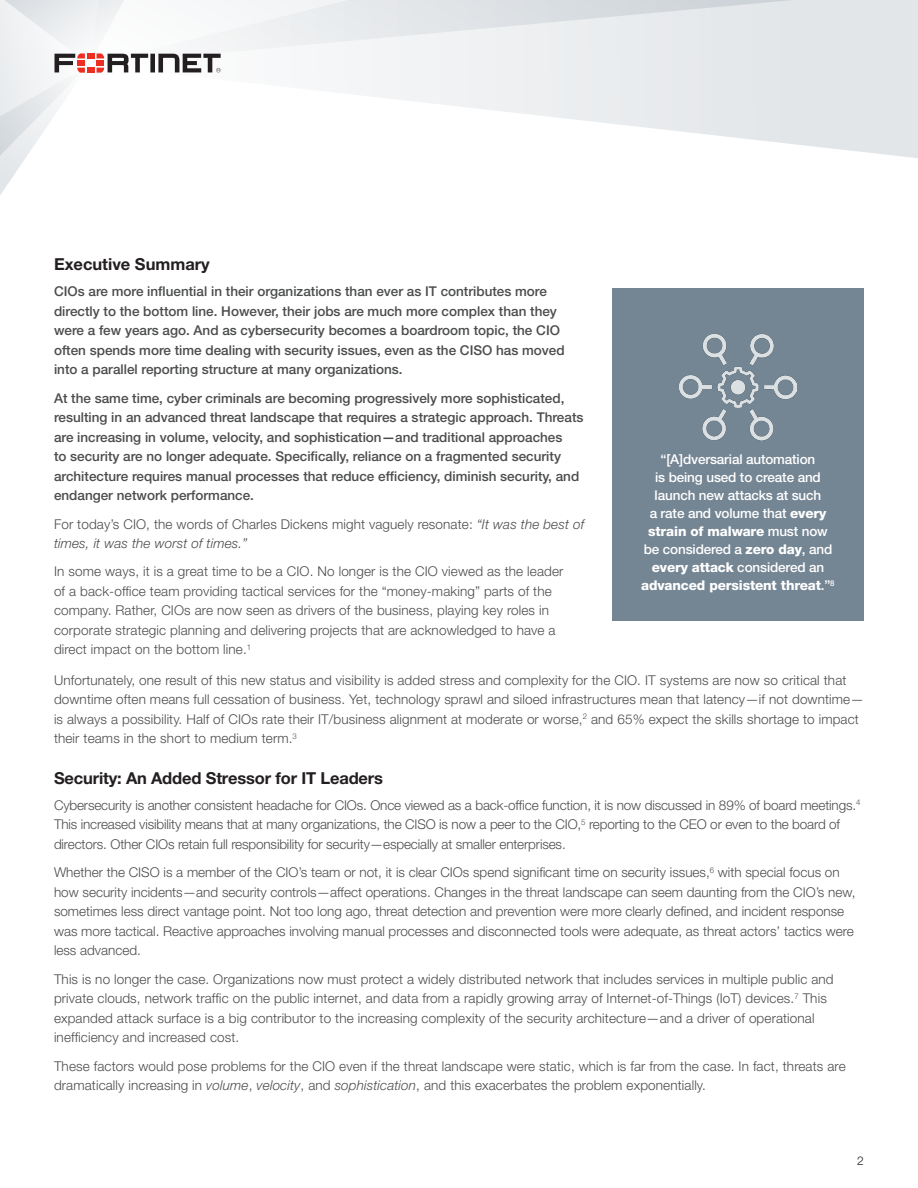
<style>
.page{position:relative;width:918px;height:1188px;background:#fff}
.page>*{position:absolute;margin:0;border:0;box-sizing:border-box;transform-origin:0 0}
.Body_Copy_Sub-SUBHEA{font:700 16.5px "Helvetica Neue LT Pro";letter-spacing:-.01em;color:#231f20}
.Body_Copy_SUBHEAD__B{font:700 16.5px "Helvetica Neue LT Pro";color:#231f20}
.Body_Copy{font:300 13.5px/19.5px "Helvetica Neue LT Pro";letter-spacing:.01em;color:#4b4c4d}
.Body_Copy_Executive{font:500 13.5px/19.5px "Helvetica Neue LT Pro";color:#4b4c4d}
.Body_Copy-2{font:300 13.5px/19.5px "Helvetica Neue LT Pro";letter-spacing:-.01em;color:#4b4c4d}
.Sidebar-call_out{font:500 13.5px/18px "Helvetica Neue LT Pro";letter-spacing:-.01em;color:#fff;text-align:center}
.t1{font:300 12px "Helvetica Neue LT Pro";color:#231f20}
.s1{font-style:italic}
.s2{font-weight:800}
</style>
<div class="page">
<svg style="left:345px;top:65px;width:573px;height:93px"></svg>
<svg style="left:221px;top:0;width:697px;height:65px"></svg>
<svg style="left:0;top:0;width:221px;height:195px"></svg>
<div style="left:612px;top:288px;width:252px;height:333px;background:#748593"></div>
<img style="left:679px;top:333px;width:118px;height:108px">
<p class="Body_Copy_SUBHEAD__B" style="left:54px;top:254px;width:157px">Executive Summary</p>
<p class="Body_Copy_Executive" style="left:54px;top:282px;width:512px">CIOs are more influential in their organizations than ever as IT contributes more directly to the bottom line. However, their jobs are much more complex than they were a few years ago. And as cybersecurity becomes a boardroom topic, the CIO often spends more time dealing with security issues, even as the CISO has moved into a parallel reporting structure at many organizations.</p>
<p class="Body_Copy_Executive" style="left:54px;top:388px;width:531px">At the same time, cyber criminals are becoming progressively more sophisticated, resulting in an advanced threat landscape that requires a strategic approach. Threats are increasing in volume, velocity, and sophistication—and traditional approaches<br>to security are no longer adequate. Specifically, reliance on a fragmented security architecture requires manual processes that reduce efficiency, diminish security, and endanger network performance.</p>
<p class="Body_Copy" style="left:54px;top:514px;width:532px">For today’s CIO, the words of Charles Dickens might vaguely resonate: <span class="s1">“It was the best of times, it was the worst of times.”</span></p>
<p class="Body_Copy" style="left:54px;top:562px;width:511px">In some ways, it is a great time to be a CIO. No longer is the CIO viewed as the leader of a back-office team providing tactical services for the “money-making” parts of the company. Rather, CIOs are now seen as drivers of the business, playing key roles in corporate strategic planning and delivering projects that are acknowledged to have a direct impact on the bottom line.<sup>1</sup></p>
<p class="Sidebar-call_out" style="left:641px;top:450px;width:195px">“[A]dversarial automation<br>is being used to create and launch new attacks at such<br>a rate and volume that <span class="s2">every strain of malware</span> must now be considered a <span class="s2">zero day</span>, and <span class="s2">every attack</span> considered an <span class="s2">advanced persistent threat</span>.”<sup>8</sup></p>
<p class="Body_Copy" style="left:54px;top:670px;width:811px">Unfortunately, one result of this new status and visibility is added stress and complexity for the CIO. IT systems are now so critical that downtime often means full cessation of business. Yet, technology sprawl and siloed infrastructures mean that latency—if not downtime— is always a possibility. Half of CIOs rate their IT/business alignment at moderate or worse,<sup>2</sup> and 65% expect the skills shortage to impact their teams in the short to medium term.<sup>3</sup></p>
<p class="Body_Copy_Sub-SUBHEA" style="left:54px;top:767px;width:331px">Security: An Added Stressor for IT Leaders</p>
<p class="Body_Copy-2" style="left:54px;top:795px;width:808px">Cybersecurity is another consistent headache for CIOs. Once viewed as a back-office function, it is now discussed in 89% of board meetings.<sup>4<br></sup>This increased visibility means that at many organizations, the CISO is now a peer to the CIO,<sup>5</sup> reporting to the CEO or even to the board of directors. Other CIOs retain full responsibility for security—especially at smaller enterprises.</p>
<p class="Body_Copy" style="left:54px;top:862px;width:803px">Whether the CISO is a member of the CIO’s team or not, it is clear CIOs spend significant time on security issues,<sup>6</sup> with special focus on how security incidents—and security controls—affect operations. Changes in the threat landscape can seem daunting from the CIO’s new, sometimes less direct vantage point. Not too long ago, threat detection and prevention were more clearly defined, and incident response was more tactical. Reactive approaches involving manual processes and disconnected tools were adequate, as threat actors’ tactics were less advanced.</p>
<p class="Body_Copy" style="left:54px;top:969px;width:781px">This is no longer the case. Organizations now must protect a widely distributed network that includes services in multiple public and private clouds, network traffic on the public internet, and data from a rapidly growing array of Internet-of-Things (IoT) devices.<sup>7</sup> This expanded attack surface is a big contributor to the increasing complexity of the security architecture—and a driver of operational inefficiency and increased cost.</p>
<p class="Body_Copy" style="left:54px;top:1056px;width:793px">These factors would pose problems for the CIO even if the threat landscape were static, which is far from the case. In fact, threats are dramatically increasing in <span class="s1">volume</span>, <span class="s1">velocity</span>, and <span class="s1">sophistication</span>, and this exacerbates the problem exponentially.</p>
<p class="t1" style="left:857px;top:1154px;width:8px">2</p>
</div>
